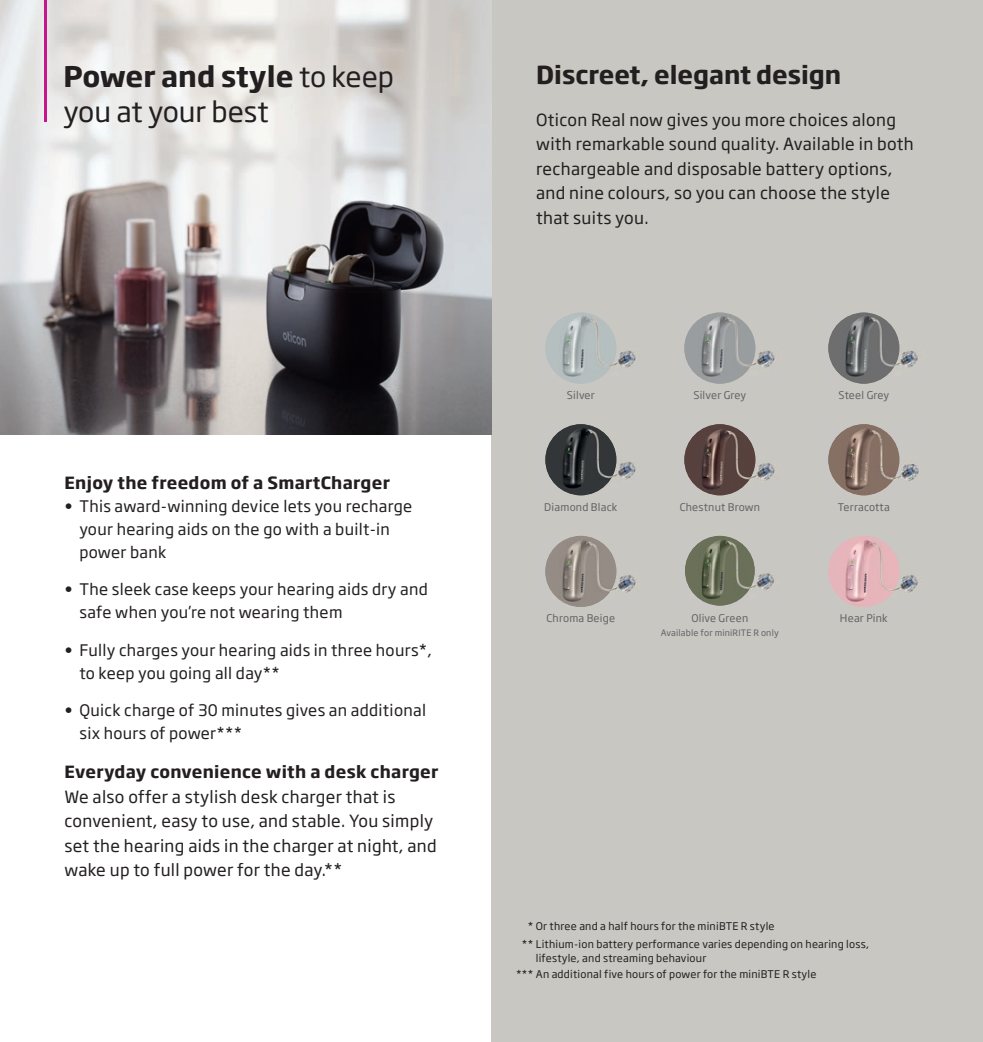
<style>
.page{position:relative;width:983px;height:1042px;background:#fff}
.page>*{position:absolute;margin:0;border:0;box-sizing:border-box;transform-origin:0 0}
.t1{font:28px/35px "Soho Gothic Pro";color:#231f20}
.t2{font:700 24.5px "Soho Gothic Pro";color:#231f20}
.t3{font:16.62px/24.5px "Soho Gothic Pro";letter-spacing:.02em;color:#231f20}
.t4{font:700 16.62px "Soho Gothic Pro";letter-spacing:.02em;color:#231f20}
.t5{font:15.75px/22.8px "Soho Gothic Pro";letter-spacing:.02em;color:#231f20}
.t6{font:10.5px/18.2px "Soho Gothic Pro";letter-spacing:.02em;color:#231f20}
.t7{font:10.5px "Soho Gothic Pro";letter-spacing:.02em;color:#636366}
.t8{font:8.75px "Soho Gothic Pro";letter-spacing:.02em;color:#636366}
.s1{font-weight:700}
</style>
<div class="page">
<div style="left:491px;top:0;width:491px;height:1042px;background:#c9c7c2"></div>
<img style="left:0;top:0;width:491px;height:434px">
<img style="left:616px;top:348px;width:20px;height:20px">
<img style="left:545px;top:313px;width:71px;height:71px">
<img style="left:616px;top:455px;width:20px;height:25px">
<img style="left:545px;top:424px;width:71px;height:71px">
<img style="left:755px;top:344px;width:20px;height:24px">
<img style="left:684px;top:313px;width:71px;height:71px">
<img style="left:899px;top:344px;width:19px;height:24px">
<img style="left:828px;top:313px;width:71px;height:71px">
<img style="left:899px;top:569px;width:19px;height:24px">
<img style="left:828px;top:536px;width:71px;height:71px">
<img style="left:616px;top:567px;width:20px;height:26px">
<img style="left:545px;top:536px;width:71px;height:71px">
<img style="left:755px;top:455px;width:20px;height:26px">
<img style="left:684px;top:424px;width:71px;height:71px">
<img style="left:828px;top:424px;width:91px;height:71px">
<img style="left:828px;top:424px;width:71px;height:71px;border-radius:35px">
<img style="left:754px;top:565px;width:21px;height:26px">
<img style="left:685px;top:536px;width:69px;height:69px">
<hr style="left:45px;top:0;width:2px;height:64px;background:#c5168c">
<hr style="left:45px;top:64px;width:2px;height:58px;background:#c5168c">
<h1 class="t1" style="left:64px;top:57px;width:332px"><span class="s1">Power and style</span> to keep you at your best</h1>
<h2 class="t2" style="left:536px;top:55px;width:306px">Discreet, elegant design</h2>
<p class="t3" style="left:536px;top:107px;width:379px">Oticon Real now gives you more choices along with remarkable sound quality. Available in both rechargeable and disposable battery options, and nine colours, so you can choose the style that suits you.</p>
<p class="t4" style="left:64px;top:470px;width:327px">Enjoy the freedom of a SmartCharger</p>
<p class="t5" style="left:79px;top:494px;width:334px;text-indent:-15px">• This award-winning device lets you recharge your hearing aids on the go with a built-in power bank</p>
<p class="t5" style="left:79px;top:577px;width:350px;text-indent:-15px">• The sleek case keeps your hearing aids dry and safe when you’re not wearing them</p>
<p class="t5" style="left:79px;top:638px;width:354px;text-indent:-15px">• Fully charges your hearing aids in three hours*, to keep you going all day**</p>
<p class="t5" style="left:79px;top:698px;width:348px;text-indent:-15px">• Quick charge of 30 minutes gives an additional six hours of power***</p>
<p class="t4" style="left:64px;top:759px;width:375px">Everyday convenience with a desk charger</p>
<p class="t3" style="left:64px;top:783px;width:373px">We also offer a stylish desk charger that is convenient, easy to use, and stable. You simply set the hearing aids in the charger at night, and wake up to full power for the day.**</p>
<p class="t7" style="left:566px;top:387px;width:29px">Silver</p>
<p class="t7" style="left:693px;top:387px;width:54px">Silver Grey</p>
<p class="t7" style="left:838px;top:387px;width:52px">Steel Grey</p>
<p class="t7" style="left:544px;top:499px;width:75px">Diamond Black</p>
<p class="t7" style="left:679px;top:499px;width:82px">Chestnut Brown</p>
<p class="t7" style="left:837px;top:499px;width:53px">Terracotta</p>
<p class="t7" style="left:546px;top:610px;width:70px">Chroma Beige</p>
<p class="t7" style="left:839px;top:610px;width:49px">Hear Pink</p>
<p class="t7" style="left:691px;top:610px;width:58px">Olive Green</p>
<p class="t8" style="left:660px;top:626px;width:119px">Available for miniRITE R only</p>
<p class="t6" style="left:522px;top:916px;width:348px;text-indent:6px">* Or three and a half hours for the miniBTE R style<br>** Lithium-ion battery performance varies depending on hearing loss,</p>
<p class="t6" style="left:516px;top:950px;width:302px;line-height:15.6px;text-indent:20px">lifestyle, and streaming behaviour<br>*** An additional five hours of power for the miniBTE R style</p>
</div>
